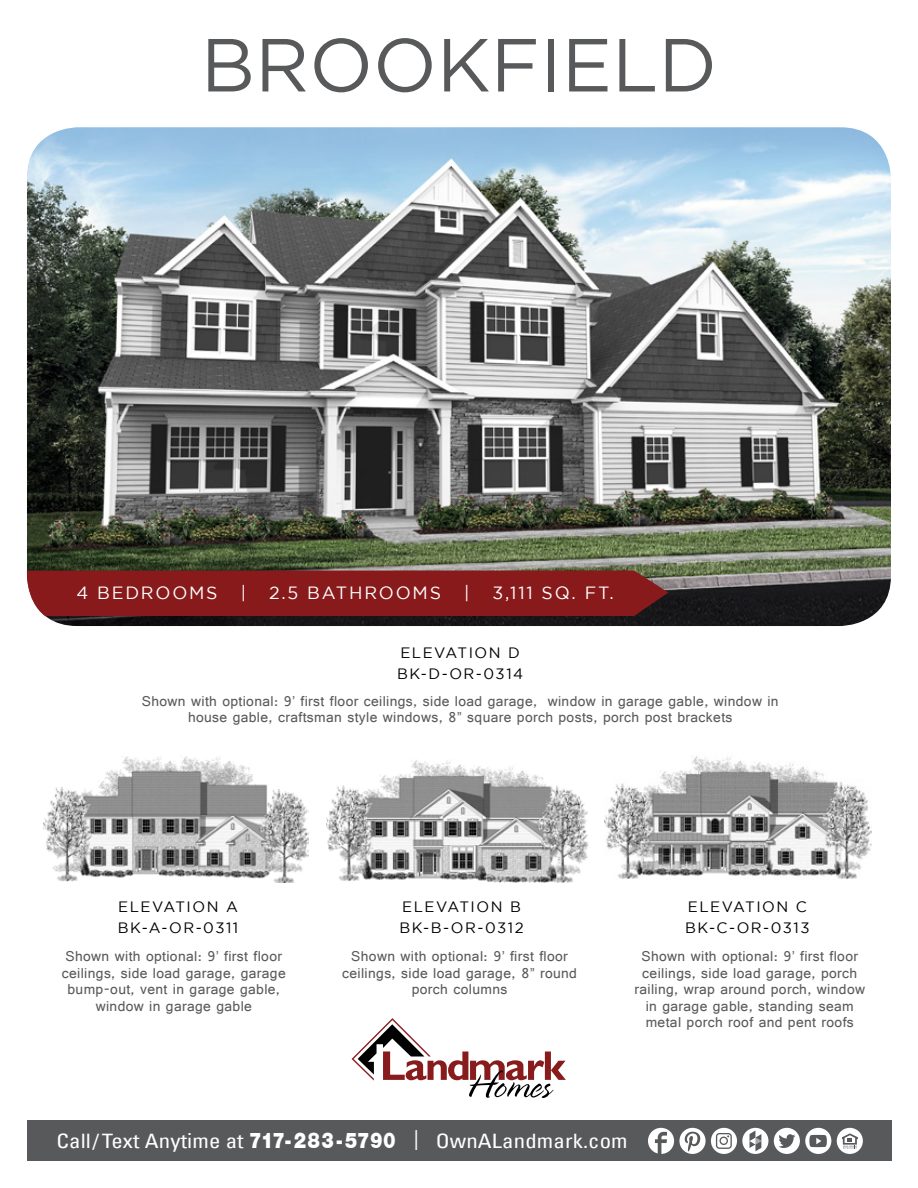
<style>
.page{position:relative;width:918px;height:1188px;background:#fff}
.page>*{position:absolute;margin:0;border:0;box-sizing:border-box;transform-origin:0 0}
.t1{font:75px "Gotham";color:#58595b}
.t2{font:condensed 19.8px "Univers";letter-spacing:.005em;color:#fff;scale:1.15 1}
.t3{font:17.7px "Gotham";letter-spacing:.1em;color:#fff}
.t4{font:15px/16.5px "Gautami";letter-spacing:.025em;color:#58595b;text-align:center}
.t5{font:15px/21px "Gotham";letter-spacing:.1em;color:#000}
.s1{font-family:"Nimbus San Nov D Blac";font-stretch:normal;font-size:22.8px}
</style>
<div class="page">
<img style="left:44px;top:756px;width:264px;height:126px">
<img style="left:326px;top:760px;width:263px;height:123px">
<img style="left:604px;top:756px;width:267px;height:123px">
<div style="left:27px;top:1121px;width:864px;height:40px;background:#58595b"></div>
<div style="left:805px;top:1128px;width:26px;height:26px;background:#fff;border-radius:50%"></div>
<div style="left:774px;top:1128px;width:26px;height:26px;background:#fff;border-radius:50%"></div>
<div style="left:837px;top:1128px;width:26px;height:26px;background:#fff;border-radius:50%"></div>
<svg style="left:742px;top:1128px;width:26px;height:26px"></svg>
<div style="left:711px;top:1128px;width:26px;height:26px;background:#fff;border-radius:50%"></div>
<svg style="left:679px;top:1128px;width:27px;height:26px"></svg>
<div style="left:648px;top:1128px;width:26px;height:26px;background:#fff;border-radius:50%"></div>
<svg style="left:750px;top:1131px;width:11px;height:20px"></svg>
<svg style="left:655px;top:1132px;width:12px;height:22px"></svg>
<svg style="left:685px;top:1131px;width:16px;height:21px"></svg>
<svg style="left:778px;top:1134px;width:17px;height:14px"></svg>
<svg style="left:716px;top:1133px;width:16px;height:16px"></svg>
<svg style="left:809px;top:1135px;width:18px;height:12px"></svg>
<svg style="left:842px;top:1133px;width:16px;height:16px"></svg>
<svg style="left:352px;top:1018px;width:214px;height:80px"></svg>
<img style="left:27px;top:127px;width:864px;height:499px">
<div style="left:26px;top:571px;width:642px;height:45px;background:#891a1c"></div>
<h1 class="t1" style="left:201px;top:23px;width:518px">BROOKFIELD</h1>
<p class="t3" style="left:76px;top:583px;width:143px">4 BEDROOMS</p>
<p class="t3" style="left:241px;top:583px;width:7px">|</p>
<p class="t3" style="left:269px;top:583px;width:173px">2.5 BATHROOMS</p>
<p class="t3" style="left:464px;top:583px;width:7px">|</p>
<p class="t3" style="left:492px;top:583px;width:123px">3,111 SQ. FT.</p>
<p class="t5" style="left:397px;top:642px;width:128px">ELEVATION D<br>BK-D-OR-0314</p>
<p class="t4" style="left:142px;top:693px;width:638px">Shown with optional: 9’ first floor ceilings, side load garage, window in garage gable, window in house gable, craftsman style windows, 8” square porch posts, porch post brackets</p>
<p class="t5" style="left:118px;top:896px;width:122px">ELEVATION A<br>BK-A-OR-0311</p>
<p class="t5" style="left:399px;top:896px;width:126px">ELEVATION B<br>BK-B-OR-0312</p>
<p class="t5" style="left:685px;top:896px;width:126px">ELEVATION C<br>BK-C-OR-0313</p>
<p class="t4" style="left:62px;top:948px;width:225px">Shown with optional: 9’ first floor ceilings, side load garage, garage bump-out, vent in garage gable, window in garage gable</p>
<p class="t4" style="left:342px;top:948px;width:236px">Shown with optional: 9’ first floor ceilings, side load garage, 8” round porch columns</p>
<p class="t4" style="left:634px;top:948px;width:232px">Shown with optional: 9’ first floor ceilings, side load garage, porch railing, wrap around porch, window in garage gable, standing seam metal porch roof and pent roofs</p>
<h2 class="t2" style="left:56px;top:1128px;width:498px">Call/Text Anytime at <span class="s1">717- 283 - 5790</span> | OwnALandmark.com</h2>
</div>
